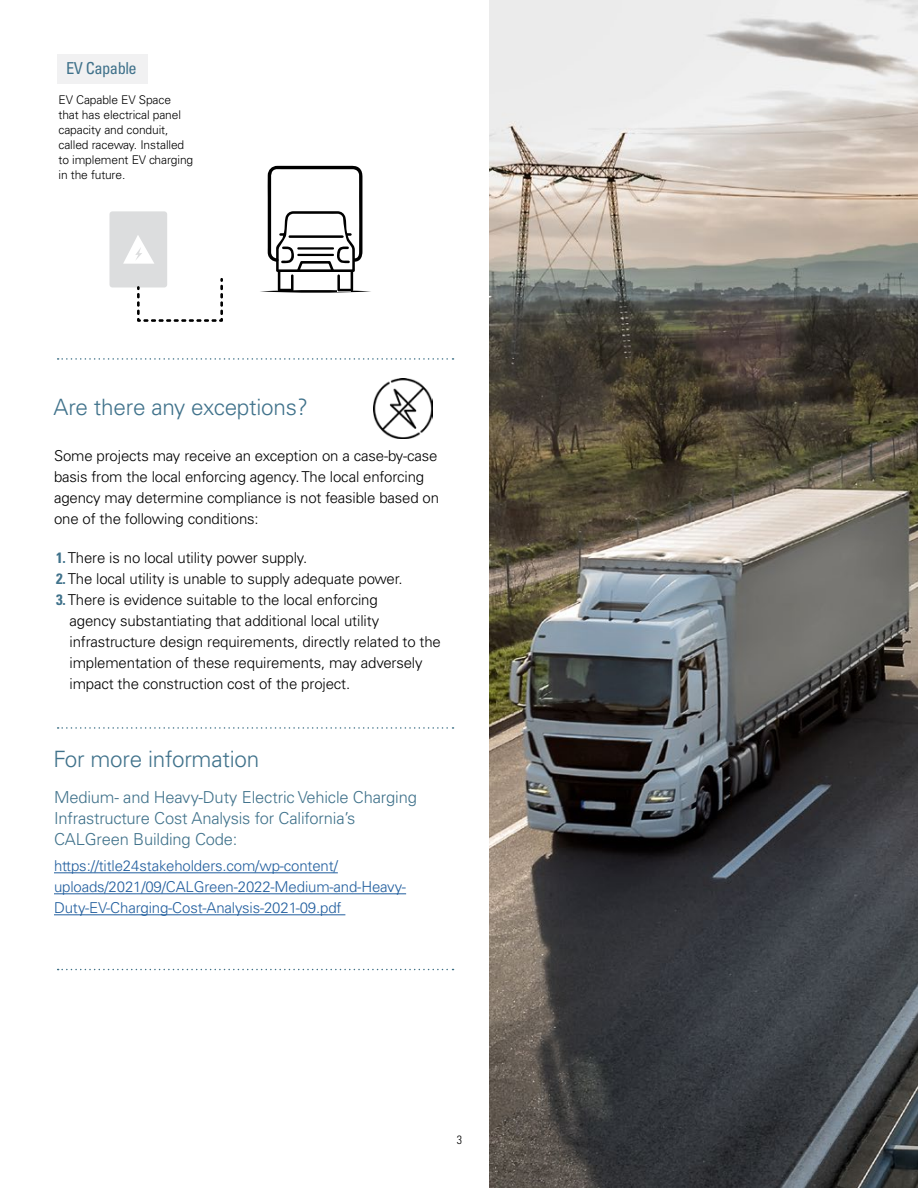
<style>
.page{position:relative;width:918px;height:1188px;background:#fff}
.page>*{position:absolute;margin:0;border:0;box-sizing:border-box;transform-origin:0 0}
.t1{font:300 22.5px "Univers LT Std";letter-spacing:-.01em;color:#40728b}
.t2{font:300 16.5px/21px "Univers LT Std";letter-spacing:-.01em;color:#40728b}
.t3{font:condensed 16.5px "Univers LT Std";letter-spacing:-.03em;color:#40728b}
.t4{font:300 15px/21px "Univers LT Std";letter-spacing:-.01em;color:#000}
.t5{font:300 15px/21px "Univers LT Std";letter-spacing:-.01em;color:#215e9e}
.t6{font:300 12px/15px "Univers LT Std";letter-spacing:-.01em;color:#000}
.t7{font:300 condensed 12px "Univers";color:#000}
.s1{font-weight:700;font-stretch:condensed;color:#40728b}
</style>
<div class="page">
<img style="left:489px;top:0;width:429px;height:1188px">
<hr style="left:54px;top:872px;width:284px;height:1px;background:#215e9e">
<hr style="left:54px;top:893px;width:352px;height:1px;background:#215e9e">
<hr style="left:54px;top:914px;width:291px;height:1px;background:#215e9e">
<div style="left:110px;top:211px;width:57px;height:76px;background:#dcddde;border-radius:3px"></div>
<svg style="left:137px;top:278px;width:86px;height:44px"></svg>
<svg style="left:123px;top:235px;width:31px;height:29px"></svg>
<svg style="left:260px;top:166px;width:111px;height:127px"></svg>
<div style="left:57px;top:54px;width:91px;height:29px;background:#f1f1f2"></div>
<svg style="left:58px;top:358px;width:396px;height:2px"></svg>
<svg style="left:58px;top:727px;width:396px;height:2px"></svg>
<svg style="left:58px;top:969px;width:396px;height:1px"></svg>
<img style="left:373px;top:379px;width:60px;height:59px">
<p class="t3" style="left:66px;top:58px;width:72px">EV Capable</p>
<p class="t6" style="left:59px;top:92px;width:136px">EV Capable EV Space that has electrical panel capacity and conduit, called raceway. Installed to implement EV charging in the future.</p>
<h1 class="t1" style="left:54px;top:394px;width:256px">Are there any exceptions?</h1>
<p class="t4" style="left:54px;top:445px;width:387px">Some projects may receive an exception on a case-by-case basis from the local enforcing agency. The local enforcing agency may determine compliance is not feasible based on one of the following conditions:</p>
<p class="t4" style="left:56px;top:547px;width:253px"><span class="s1">1.</span> There is no local utility power supply.</p>
<p class="t4" style="left:56px;top:568px;width:348px"><span class="s1">2.</span> The local utility is unable to supply adequate power.</p>
<p class="t4" style="left:70px;top:589px;width:373px;text-indent:-14px"><span class="s1">3.</span> There is evidence suitable to the local enforcing<br>agency substantiating that additional local utility infrastructure design requirements, directly related to the implementation of these requirements, may adversely impact the construction cost of the project.</p>
<h1 class="t1" style="left:54px;top:746px;width:207px">For more information</h1>
<p class="t2" style="left:54px;top:787px;width:364px">Medium- and Heavy-Duty Electric Vehicle Charging<br>Infrastructure Cost Analysis for California’s<br>CALGreen Building Code:</p>
<p class="t5" style="left:54px;top:856px;width:354px">https://title24stakeholders.com/wp-content/ uploads/2021/09/CALGreen-2022-Medium-and-Heavy-<br>Duty-EV-Charging-Cost-Analysis-2021-09.pdf</p>
<p class="t7" style="left:457px;top:1133px;width:7px">3</p>
</div>
